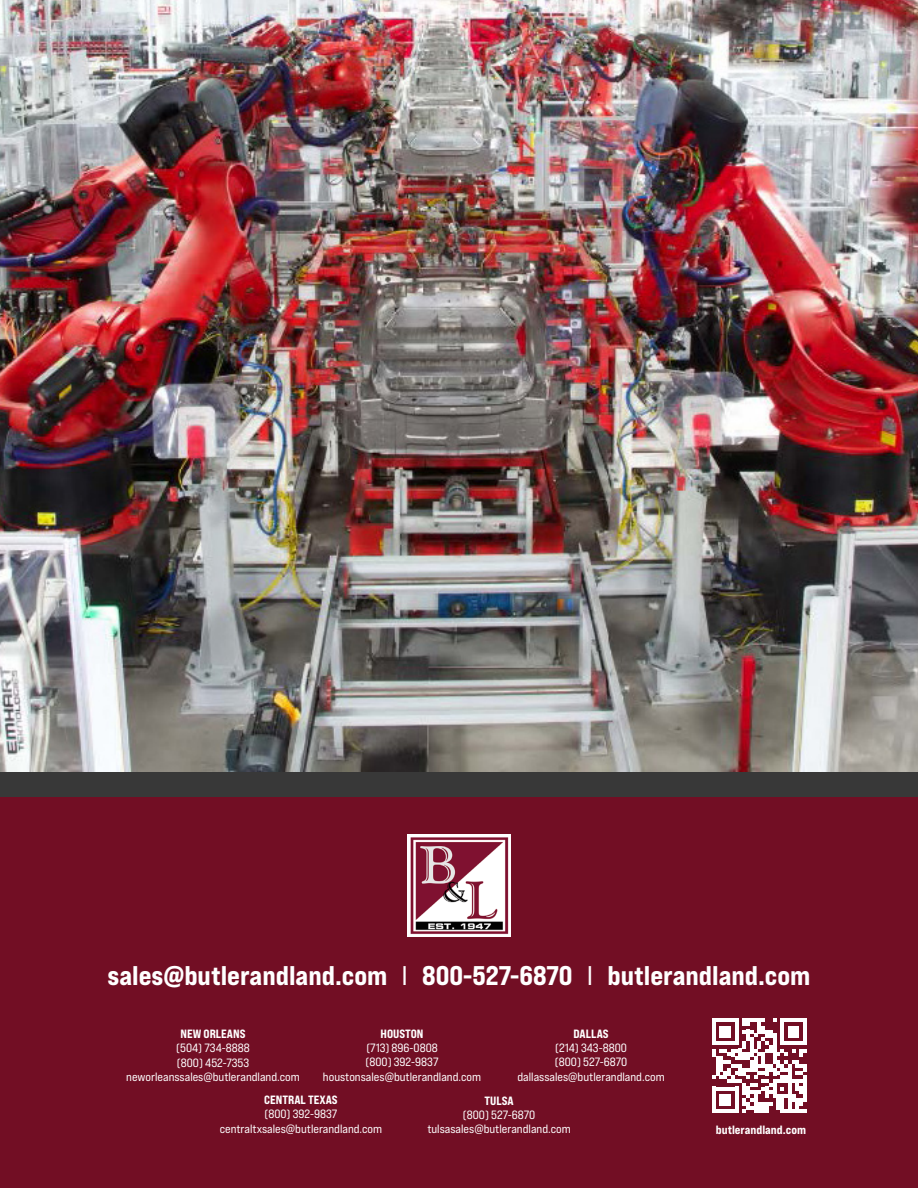
<style>
.page{position:relative;width:918px;height:1188px;background:#fff}
.page>*{position:absolute;margin:0;border:0;box-sizing:border-box;transform-origin:0 0}
.t1{font:27px "Bebas Neue Pro Exp Eb";color:#fff}
.t2{font:12px "Bebas Neue Pro Exp Rg";color:#fff}
.t3{font:12px "Bebas Neue Pro Exp Eb";color:#fff}
.s1{font-family:"Bebas Neue Pro Exp Rg"}
</style>
<div class="page">
<div style="left:0;top:796px;width:918px;height:392px;background:#720e24"></div>
<img style="left:408px;top:835px;width:102px;height:102px">
<svg style="left:712px;top:1018px;width:95px;height:95px"></svg>
<div style="left:0;top:771px;width:918px;height:25px;background:#383838"></div>
<img style="left:0;top:0;width:918px;height:771px">
<p class="t1" style="left:108px;top:959px;width:704px">sales@butlerandland.com <span class="s1">I</span> 800-527-6870 <span class="s1">I</span> butlerandland.com</p>
<p class="t3" style="left:381px;top:1026px;width:44px">HOUSTON</p>
<p class="t2" style="left:366px;top:1041px;width:73px">(713) 896-0808</p>
<p class="t2" style="left:366px;top:1055px;width:74px">(800) 392-9837</p>
<p class="t2" style="left:323px;top:1069px;width:160px">houstonsales@butlerandland.com</p>
<p class="t3" style="left:264px;top:1092px;width:75px">CENTRAL TEXAS</p>
<p class="t2" style="left:264px;top:1107px;width:75px">(800) 392-9837</p>
<p class="t2" style="left:220px;top:1121px;width:164px">centraltxsales@butlerandland.com</p>
<p class="t3" style="left:574px;top:1026px;width:37px">DALLAS</p>
<p class="t2" style="left:555px;top:1041px;width:73px">(214) 343-8800</p>
<p class="t2" style="left:555px;top:1055px;width:74px">(800) 527-6870</p>
<p class="t2" style="left:517px;top:1069px;width:149px">dallassales@butlerandland.com</p>
<p class="t3" style="left:181px;top:1026px;width:66px">NEW ORLEANS</p>
<p class="t2" style="left:176px;top:1041px;width:75px">(504) 734-8888</p>
<p class="t2" style="left:177px;top:1055px;width:74px">(800) 452-7353</p>
<p class="t2" style="left:126px;top:1070px;width:175px">neworleanssales@butlerandland.com</p>
<p class="t2" style="left:408px;top:1065px;width:73px">(713) 896-0808</p>
<p class="t2" style="left:597px;top:1065px;width:73px">(214) 343-8800</p>
<p class="t2" style="left:218px;top:1065px;width:75px">(504) 734-8888</p>
<p class="t3" style="left:484px;top:1093px;width:31px">TULSA</p>
<p class="t2" style="left:463px;top:1108px;width:74px">(800) 527-6870</p>
<p class="t2" style="left:427px;top:1122px;width:145px">tulsasales@butlerandland.com</p>
<p class="t3" style="left:716px;top:1123px;width:92px">butlerandland.com</p>
<p class="t3" style="left:306px;top:1116px;width:75px">CENTRAL TEXAS</p>
<p class="t3" style="left:526px;top:1117px;width:31px">TULSA</p>
</div>
